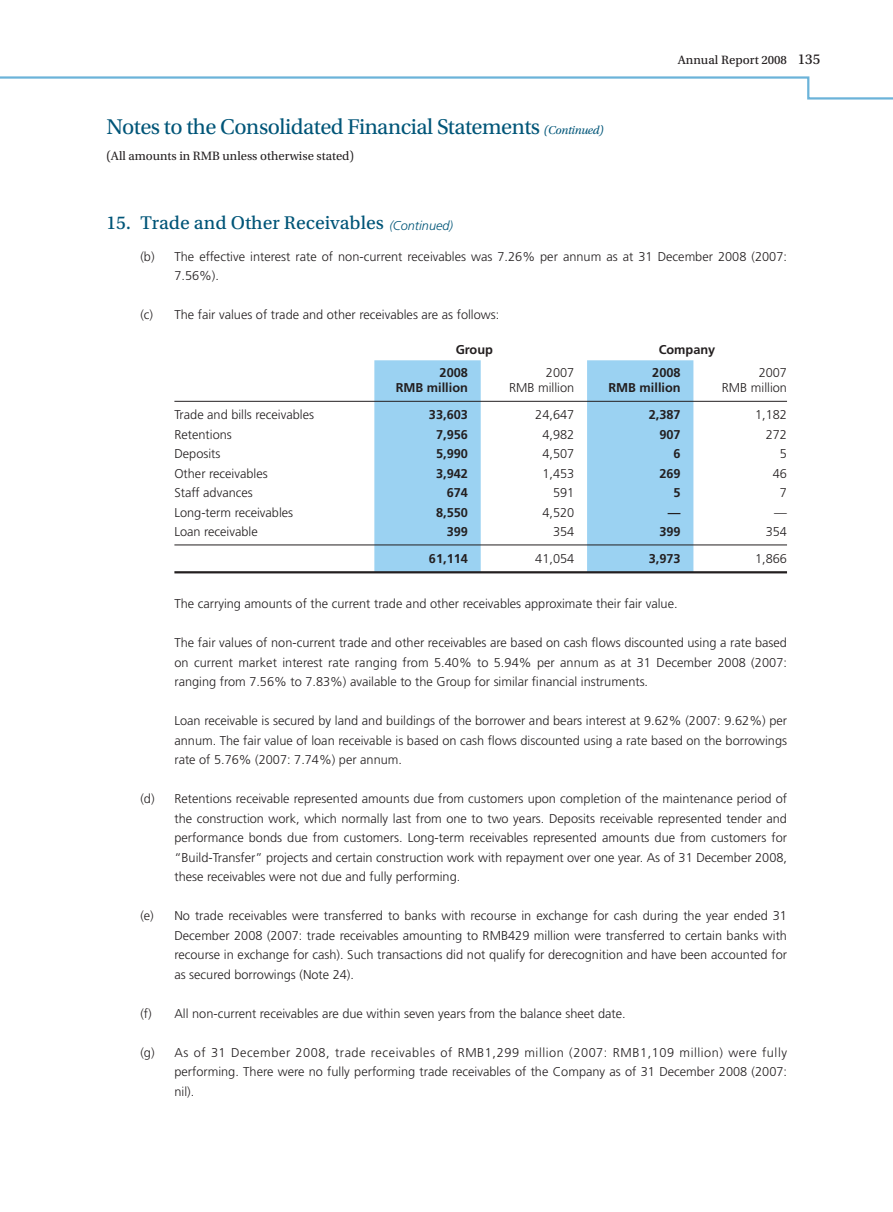
<style>
.page{position:relative;width:893px;height:1212px;background:#fff}
.page>*{position:absolute;margin:0;border:0;box-sizing:border-box;transform-origin:0 0}
.t1{font:22.5px "Utopia Std";letter-spacing:-.02em;color:#005578}
.t2{font:19.5px "Utopia Std Capt";color:#005578}
.t3{font:300 12.75px/19.5px "Frutiger LT Std";color:#231f20;text-align:justify}
.t4{font:700 12.75px "Frutiger LT Std";color:#231f20}
.t5{font:12.75px "Utopia Std";color:#231f20}
.t6{font:12.75px "Utopia Std Capt";color:#231f20}
.s1{font-style:italic;font-size:12px}
.s2{font-size:15px}
.s3{font-family:"Frutiger LT Std";font-weight:300;font-style:italic;font-size:12.75px}
</style>
<div class="page">
<svg style="left:0;top:76px;width:892px;height:24px"></svg>
<svg style="left:374px;top:360px;width:319px;height:210px;fill:#9bd2f2"></svg>
<svg style="left:174px;top:401px;width:613px;height:1px"></svg>
<svg style="left:174px;top:544px;width:613px;height:2px"></svg>
<svg style="left:174px;top:570px;width:613px;height:4px"></svg>
<h1 class="t1" style="left:106px;top:118px;width:499px">Notes to the Consolidated Financial Statements <span class="s1">(Continued)</span></h1>
<p class="t5" style="left:106px;top:150px;width:249px">(All amounts in RMB unless otherwise stated)</p>
<p class="t6" style="left:677px;top:55px;width:144px">Annual Report 2008 <span class="s2">135</span></p>
<h2 class="t2" style="left:106px;top:215px;width:348px">15. Trade and Other Receivables <span class="s3">(Continued)</span></h2>
<p class="t3" style="left:174px;top:247px;width:614px;text-indent:-34px">(b) The effective interest rate of non-current receivables was 7.26% per annum as at 31 December 2008 (2007:<br>7.56%).</p>
<p class="t3" style="left:140px;top:306px;width:360px">(c) The fair values of trade and other receivables are as follows:</p>
<p class="t4" style="left:455px;top:344px;width:39px">Group</p>
<p class="t4" style="left:658px;top:344px;width:58px">Company</p>
<p class="t4" style="left:439px;top:368px;width:30px">2008</p>
<p class="t3" style="left:546px;top:364px;width:30px">2007</p>
<p class="t4" style="left:652px;top:368px;width:30px">2008</p>
<p class="t3" style="left:758px;top:364px;width:30px">2007</p>
<p class="t4" style="left:395px;top:383px;width:74px">RMB million</p>
<p class="t3" style="left:509px;top:379px;width:67px">RMB million</p>
<p class="t4" style="left:608px;top:383px;width:74px">RMB million</p>
<p class="t3" style="left:721px;top:379px;width:67px">RMB million</p>
<p class="t3" style="left:174px;top:405px;width:141px">Trade and bills receivables</p>
<p class="t4" style="left:429px;top:409px;width:40px">33,603</p>
<p class="t3" style="left:535px;top:405px;width:40px">24,647</p>
<p class="t4" style="left:648px;top:409px;width:33px">2,387</p>
<p class="t3" style="left:755px;top:405px;width:33px">1,182</p>
<p class="t3" style="left:174px;top:425px;width:59px">Retentions</p>
<p class="t4" style="left:436px;top:429px;width:33px">7,956</p>
<p class="t3" style="left:542px;top:425px;width:33px">4,982</p>
<p class="t4" style="left:659px;top:429px;width:23px">907</p>
<p class="t3" style="left:765px;top:425px;width:23px">272</p>
<p class="t3" style="left:174px;top:444px;width:48px">Deposits</p>
<p class="t4" style="left:436px;top:448px;width:33px">5,990</p>
<p class="t3" style="left:542px;top:444px;width:33px">4,507</p>
<p class="t4" style="left:673px;top:448px;width:9px">6</p>
<p class="t3" style="left:780px;top:444px;width:9px">5</p>
<p class="t3" style="left:174px;top:464px;width:95px">Other receivables</p>
<p class="t4" style="left:436px;top:468px;width:33px">3,942</p>
<p class="t3" style="left:542px;top:464px;width:33px">1,453</p>
<p class="t4" style="left:659px;top:468px;width:23px">269</p>
<p class="t3" style="left:772px;top:464px;width:16px">46</p>
<p class="t3" style="left:174px;top:483px;width:80px">Staff advances</p>
<p class="t4" style="left:446px;top:487px;width:23px">674</p>
<p class="t3" style="left:553px;top:483px;width:23px">591</p>
<p class="t4" style="left:673px;top:487px;width:9px">5</p>
<p class="t3" style="left:780px;top:483px;width:9px">7</p>
<p class="t3" style="left:174px;top:503px;width:120px">Long-term receivables</p>
<p class="t4" style="left:436px;top:507px;width:33px">8,550</p>
<p class="t3" style="left:542px;top:503px;width:33px">4,520</p>
<p class="t4" style="left:668px;top:507px;width:14px">—</p>
<p class="t3" style="left:774px;top:503px;width:14px">—</p>
<p class="t3" style="left:174px;top:522px;width:85px">Loan receivable</p>
<p class="t4" style="left:446px;top:526px;width:23px">399</p>
<p class="t3" style="left:553px;top:522px;width:23px">354</p>
<p class="t4" style="left:659px;top:526px;width:23px">399</p>
<p class="t3" style="left:765px;top:522px;width:23px">354</p>
<p class="t4" style="left:429px;top:553px;width:40px">61,114</p>
<p class="t3" style="left:535px;top:549px;width:40px">41,054</p>
<p class="t4" style="left:648px;top:553px;width:33px">3,973</p>
<p class="t3" style="left:755px;top:549px;width:33px">1,866</p>
<p class="t3" style="left:174px;top:595px;width:504px">The carrying amounts of the current trade and other receivables approximate their fair value.</p>
<p class="t3" style="left:174px;top:634px;width:614px">The fair values of non-current trade and other receivables are based on cash flows discounted using a rate based on current market interest rate ranging from 5.40% to 5.94% per annum as at 31 December 2008 (2007: ranging from 7.56% to 7.83%) available to the Group for similar financial instruments.</p>
<p class="t3" style="left:174px;top:712px;width:614px">Loan receivable is secured by land and buildings of the borrower and bears interest at 9.62% (2007: 9.62%) per annum. The fair value of loan receivable is based on cash flows discounted using a rate based on the borrowings rate of 5.76% (2007: 7.74%) per annum.</p>
<p class="t3" style="left:174px;top:790px;width:614px;text-indent:-34px">(d) Retentions receivable represented amounts due from customers upon completion of the maintenance period of the construction work, which normally last from one to two years. Deposits receivable represented tender and performance bonds due from customers. Long-term receivables represented amounts due from customers for “Build-Transfer” projects and certain construction work with repayment over one year. As of 31 December 2008, these receivables were not due and fully performing.</p>
<p class="t3" style="left:174px;top:907px;width:614px;text-indent:-34px">(e) No trade receivables were transferred to banks with recourse in exchange for cash during the year ended 31<br>December 2008 (2007: trade receivables amounting to RMB429 million were transferred to certain banks with recourse in exchange for cash). Such transactions did not qualify for derecognition and have been accounted for as secured borrowings (Note 24).</p>
<p class="t3" style="left:140px;top:1004px;width:487px">(f) All non-current receivables are due within seven years from the balance sheet date.</p>
<p class="t3" style="left:174px;top:1043px;width:614px;text-indent:-34px">(g) As of 31 December 2008, trade receivables of RMB1,299 million (2007: RMB1,109 million) were fully performing. There were no fully performing trade receivables of the Company as of 31 December 2008 (2007: nil).</p>
</div>
